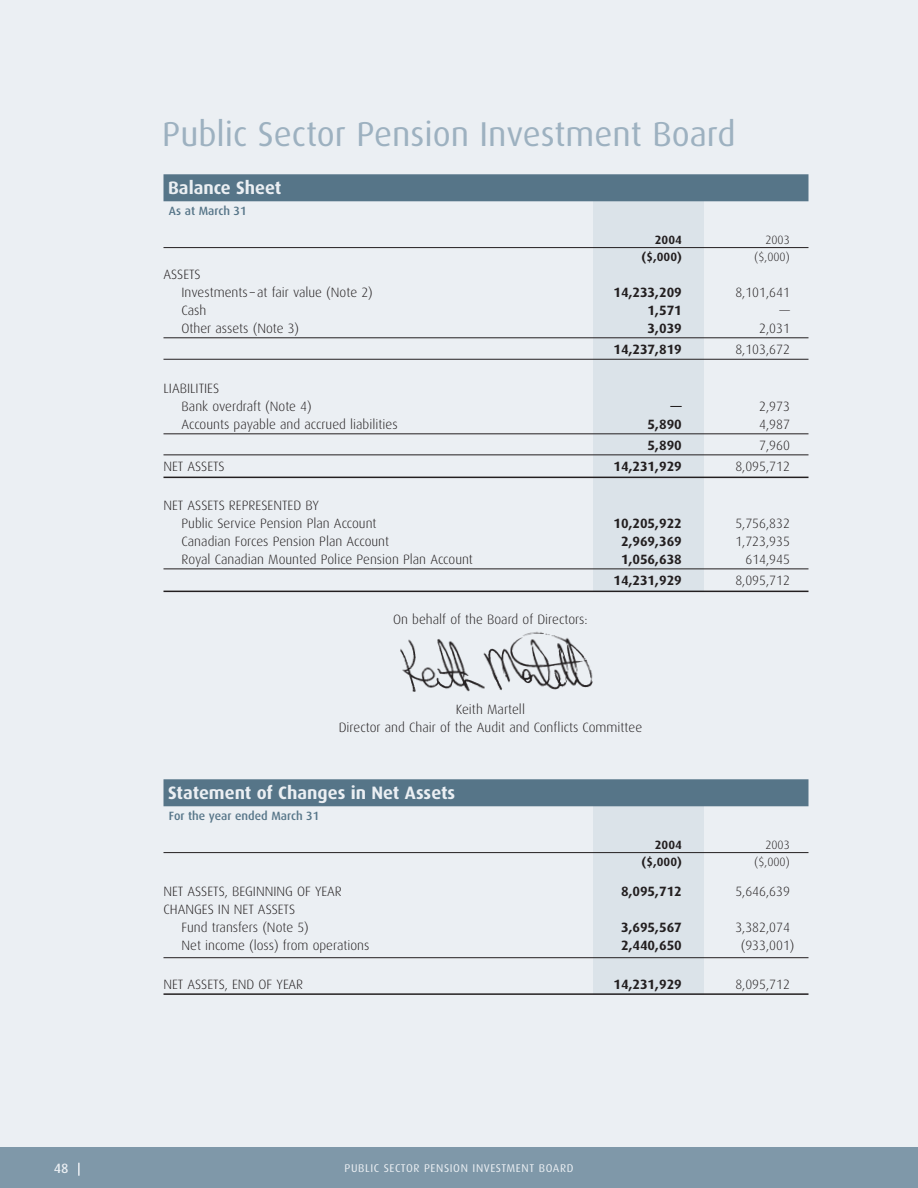
<style>
.page{position:relative;width:918px;height:1188px;background:#ebeff3}
.page>*{position:absolute;margin:0;border:0;box-sizing:border-box;transform-origin:0 0}
.t1{font:34.5px "Dax";color:#9db1c0}
.t2{font:700 18px "Dax";color:#ebeff3}
.t3{font:300 13.5px/18px "Dax";color:#231f20}
.t4{font:700 13.5px "Dax";color:#231f20}
.t5{font:500 13.5px "Dax";color:#ebeff3}
.t6{font:500 12px "Dax";color:#567588}
.t7{font:700 12px "Dax";color:#231f20}
.t8{font:300 12px "Dax";color:#231f20}
.t9{font:11.25px "Dax";letter-spacing:.05em;color:#ebeff3}
</style>
<div class="page">
<div style="left:593px;top:789px;width:111px;height:205px;background:#dbe3e9"></div>
<div style="left:593px;top:196px;width:111px;height:395px;background:#dbe3e9"></div>
<div style="left:0;top:1147px;width:918px;height:41px;background:#7f98a9"></div>
<div style="left:164px;top:174px;width:644px;height:27px;background:#567588"></div>
<hr style="left:164px;top:247px;width:644px;height:1px;background:#231f20">
<hr style="left:164px;top:338px;width:644px;height:1px;background:#231f20">
<hr style="left:164px;top:359px;width:644px;height:1px;background:#231f20">
<hr style="left:164px;top:434px;width:644px;height:1px;background:#231f20">
<hr style="left:164px;top:455px;width:644px;height:1px;background:#231f20">
<hr style="left:164px;top:477px;width:644px;height:1px;background:#231f20">
<hr style="left:164px;top:569px;width:644px;height:1px;background:#231f20">
<hr style="left:164px;top:591px;width:644px;height:1px;background:#231f20">
<div style="left:164px;top:779px;width:644px;height:27px;background:#567588"></div>
<hr style="left:164px;top:852px;width:644px;height:1px;background:#231f20">
<hr style="left:164px;top:957px;width:644px;height:1px;background:#231f20">
<hr style="left:164px;top:993px;width:644px;height:2px;background:#231f20">
<svg style="left:78px;top:1163px;width:2px;height:13px"></svg>
<img style="left:400px;top:631px;width:193px;height:61px">
<p class="t5" style="left:54px;top:1162px;width:16px">48</p>
<h1 class="t1" style="left:162px;top:117px;width:575px">Public Sector Pension Investment Board</h1>
<h2 class="t2" style="left:168px;top:179px;width:115px">Balance Sheet</h2>
<p class="t6" style="left:169px;top:205px;width:79px">As at March 31</p>
<p class="t7" style="left:655px;top:234px;width:29px">2004</p>
<p class="t8" style="left:765px;top:234px;width:26px">2003</p>
<p class="t7" style="left:642px;top:251px;width:42px">($,000)</p>
<p class="t8" style="left:754px;top:251px;width:37px">($,000)</p>
<p class="t3" style="left:181px;top:265px;width:193px;text-indent:-18px">ASSETS<br>Investments – at fair value (Note 2)</p>
<p class="t4" style="left:613px;top:285px;width:70px">14,233,209</p>
<p class="t3" style="left:735px;top:283px;width:56px">8,101,641</p>
<p class="t3" style="left:181px;top:301px;width:27px">Cash</p>
<p class="t4" style="left:648px;top:303px;width:36px">1,571</p>
<p class="t3" style="left:779px;top:301px;width:12px">—</p>
<p class="t3" style="left:182px;top:319px;width:119px">Other assets (Note 3)</p>
<p class="t4" style="left:648px;top:321px;width:36px">3,039</p>
<p class="t3" style="left:759px;top:319px;width:32px">2,031</p>
<p class="t4" style="left:613px;top:342px;width:70px">14,237,819</p>
<p class="t3" style="left:735px;top:341px;width:56px">8,103,672</p>
<p class="t3" style="left:181px;top:380px;width:132px;text-indent:-18px">LIABILITIES<br>Bank overdraft (Note 4)</p>
<p class="t4" style="left:671px;top:399px;width:13px">—</p>
<p class="t3" style="left:759px;top:398px;width:32px">2,973</p>
<p class="t3" style="left:182px;top:416px;width:218px">Accounts payable and accrued liabilities</p>
<p class="t4" style="left:648px;top:417px;width:36px">5,890</p>
<p class="t3" style="left:759px;top:416px;width:32px">4,987</p>
<p class="t4" style="left:648px;top:438px;width:36px">5,890</p>
<p class="t3" style="left:759px;top:437px;width:32px">7,960</p>
<p class="t3" style="left:164px;top:458px;width:63px">NET ASSETS</p>
<p class="t4" style="left:613px;top:459px;width:70px">14,231,929</p>
<p class="t3" style="left:735px;top:458px;width:56px">8,095,712</p>
<p class="t3" style="left:181px;top:497px;width:197px;text-indent:-18px">NET ASSETS REPRESENTED BY<br>Public Service Pension Plan Account</p>
<p class="t4" style="left:613px;top:516px;width:70px">10,205,922</p>
<p class="t3" style="left:735px;top:515px;width:56px">5,756,832</p>
<p class="t3" style="left:181px;top:533px;width:209px">Canadian Forces Pension Plan Account</p>
<p class="t4" style="left:621px;top:534px;width:62px">2,969,369</p>
<p class="t3" style="left:735px;top:533px;width:56px">1,723,935</p>
<p class="t3" style="left:182px;top:551px;width:293px">Royal Canadian Mounted Police Pension Plan Account</p>
<p class="t4" style="left:621px;top:552px;width:62px">1,056,638</p>
<p class="t3" style="left:745px;top:551px;width:46px">614,945</p>
<p class="t4" style="left:613px;top:573px;width:70px">14,231,929</p>
<p class="t3" style="left:735px;top:572px;width:56px">8,095,712</p>
<p class="t3" style="left:393px;top:611px;width:196px">On behalf of the Board of Directors:</p>
<p class="t3" style="left:339px;top:701px;width:305px;text-align:center">Keith Martell<br>Director and Chair of the Audit and Conflicts Committee</p>
<h2 class="t2" style="left:168px;top:784px;width:289px">Statement of Changes in Net Assets</h2>
<p class="t6" style="left:169px;top:810px;width:152px">For the year ended March 31</p>
<p class="t7" style="left:655px;top:839px;width:29px">2004</p>
<p class="t8" style="left:765px;top:839px;width:26px">2003</p>
<p class="t7" style="left:642px;top:856px;width:42px">($,000)</p>
<p class="t8" style="left:754px;top:856px;width:37px">($,000)</p>
<p class="t3" style="left:164px;top:882px;width:180px">NET ASSETS, BEGINNING OF YEAR</p>
<p class="t4" style="left:621px;top:884px;width:62px">8,095,712</p>
<p class="t3" style="left:735px;top:882px;width:56px">5,646,639</p>
<p class="t3" style="left:181px;top:900px;width:129px;text-indent:-18px">CHANGES IN NET ASSETS<br>Fund transfers (Note 5)</p>
<p class="t4" style="left:621px;top:920px;width:62px">3,695,567</p>
<p class="t3" style="left:735px;top:918px;width:56px">3,382,074</p>
<p class="t3" style="left:182px;top:936px;width:189px">Net income (loss) from operations</p>
<p class="t4" style="left:621px;top:938px;width:62px">2,440,650</p>
<p class="t3" style="left:741px;top:936px;width:55px">(933,001)</p>
<p class="t3" style="left:164px;top:975px;width:141px">NET ASSETS, END OF YEAR</p>
<p class="t4" style="left:613px;top:977px;width:70px">14,231,929</p>
<p class="t3" style="left:735px;top:975px;width:56px">8,095,712</p>
<p class="t9" style="left:345px;top:1162px;width:230px">PUBLIC SECTOR PENSION INVESTMENT BOARD</p>
</div>
